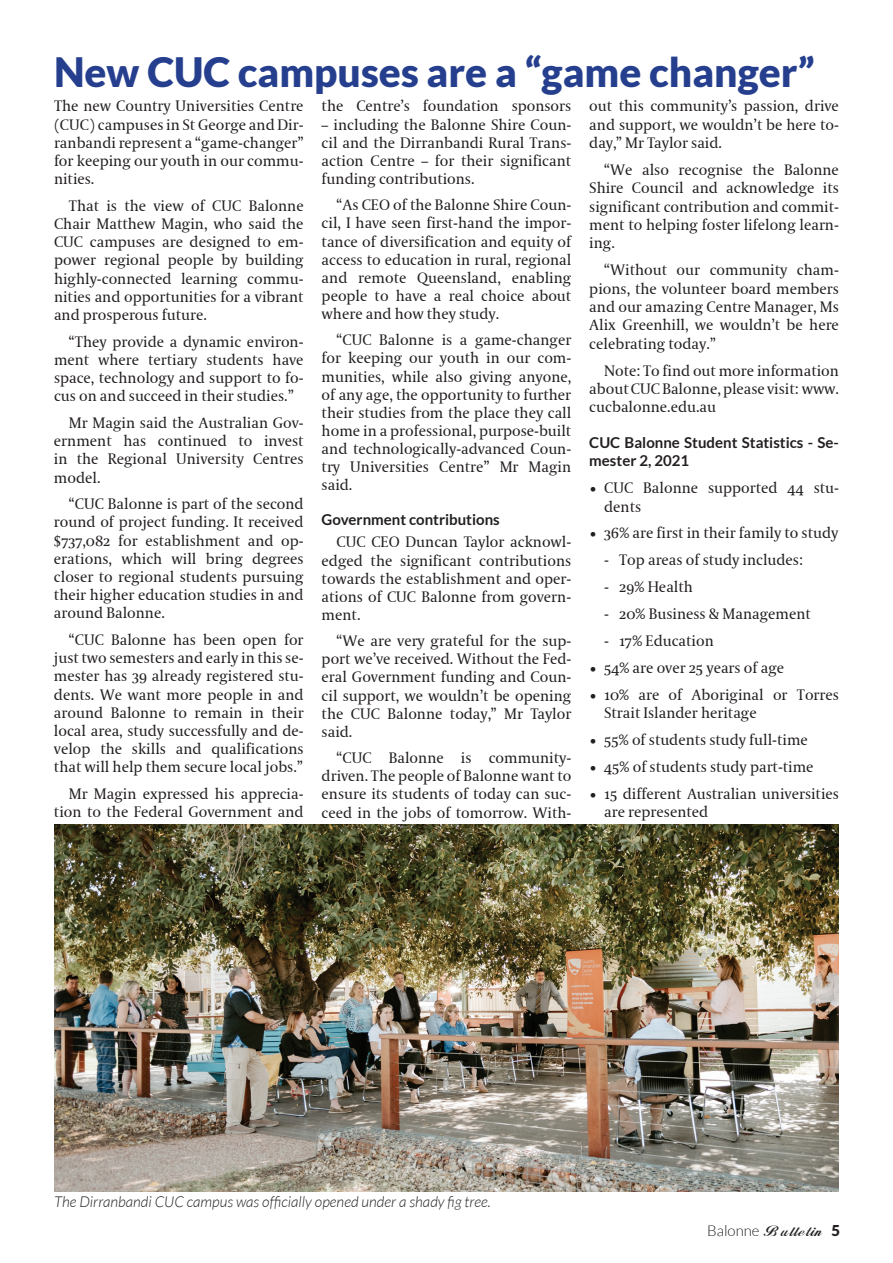
<style>
.page{position:relative;width:893px;height:1263px;background:#fff}
.page>*{position:absolute;margin:0;border:0;box-sizing:border-box;transform-origin:0 0}
.t1{font:900 40.5px "Lato";color:#253f8e}
.t2{font:15px/18.1px "Coranto W01 2";color:#231f20;text-align:justify}
.t3{font:700 15px/18.5px "Lato";color:#231f20}
.t4{font:italic 300 15px "Lato";color:#231f20}
.t5{font:15px "Alison";color:#231f20}
.s1{font-family:"Lato";font-weight:300}
.s2{font-family:"Lato";font-weight:900}
</style>
<div class="page">
<img style="left:54px;top:825px;width:785px;height:367px">
<h1 class="t1" style="left:54px;top:48px;width:762px">New CUC campuses are a “game changer”</h1>
<p class="t2" style="left:589px;top:97px;width:251px">out this community’s passion, drive and support, we wouldn’t be here to&shy;day,” Mr Taylor said.</p>
<p class="t2" style="left:589px;top:160px;width:251px;text-indent:15px">“We also recognise the Balonne Shire Council and acknowledge its significant contribution and commit&shy;ment to helping foster lifelong learn&shy;ing.</p>
<p class="t2" style="left:589px;top:261px;width:251px;text-indent:15px">“Without our community cham&shy;pions, the volunteer board members and our amazing Centre Manager, Ms Alix Greenhill, we wouldn’t be here celebrating today.”</p>
<p class="t2" style="left:589px;top:361px;width:251px;text-indent:15px">Note: To find out more information about CUC Balonne, please visit: www. cucbalonne.edu.au</p>
<p class="t3" style="left:589px;top:433px;width:251px">CUC Balonne Student Statistics - Se&shy;mester 2, 2021</p>
<p class="t2" style="left:604px;top:479px;width:236px;text-indent:-15px">• CUC Balonne supported 44 stu&shy;dents</p>
<p class="t2" style="left:589px;top:524px;width:250px">• 36% are first in their family to study</p>
<p class="t2" style="left:604px;top:551px;width:200px">- Top areas of study includes:</p>
<p class="t2" style="left:604px;top:578px;width:90px">- 29% Health</p>
<p class="t2" style="left:604px;top:605px;width:208px">- 20% Business &amp; Management</p>
<p class="t2" style="left:604px;top:631px;width:111px">- 17% Education</p>
<p class="t2" style="left:589px;top:658px;width:196px">• 54% are over 25 years of age</p>
<p class="t2" style="left:604px;top:685px;width:236px;text-indent:-15px">• 10% are of Aboriginal or Torres<br>Strait Islander heritage</p>
<p class="t2" style="left:589px;top:731px;width:220px">• 55% of students study full-time</p>
<p class="t2" style="left:589px;top:757px;width:226px">• 45% of students study part-time</p>
<p class="t2" style="left:604px;top:784px;width:236px;text-indent:-15px">• 15 different Australian universities are represented</p>
<p class="t2" style="left:54px;top:97px;width:251px">The new Country Universities Centre (CUC) campuses in St George and Dir&shy;ranbandi represent a “game-changer” for keeping our youth in our commu&shy;nities.</p>
<p class="t2" style="left:54px;top:196px;width:251px;text-indent:15px">That is the view of CUC Balonne Chair Matthew Magin, who said the CUC campuses are designed to em&shy;power regional people by building highly-connected learning commu&shy;nities and opportunities for a vibrant and prosperous future.</p>
<p class="t2" style="left:54px;top:332px;width:251px;text-indent:15px">“They provide a dynamic environ&shy;ment where tertiary students have space, technology and support to fo&shy;cus on and succeed in their studies.”</p>
<p class="t2" style="left:54px;top:414px;width:251px;text-indent:15px">Mr Magin said the Australian Gov&shy;ernment has continued to invest in the Regional University Centres model.</p>
<p class="t2" style="left:54px;top:495px;width:251px;text-indent:15px">“CUC Balonne is part of the second round of project funding. It received $737,082 for establishment and op&shy;erations, which will bring degrees closer to regional students pursuing their higher education studies in and around Balonne.</p>
<p class="t2" style="left:54px;top:631px;width:251px;text-indent:15px">“CUC Balonne has been open for just two semesters and early in this se&shy;mester has 39 already registered stu&shy;dents. We want more people in and around Balonne to remain in their local area, study successfully and de&shy;velop the skills and qualifications that will help them secure local jobs.”</p>
<p class="t2" style="left:54px;top:785px;width:251px;text-align:right">Mr Magin expressed his apprecia&shy;tion to the Federal Government and</p>
<p class="t2" style="left:322px;top:97px;width:251px">the Centre’s foundation sponsors</p>
<p class="t2" style="left:322px;top:115px;width:251px">– including the Balonne Shire Coun&shy;cil and the Dirranbandi Rural Trans&shy;action Centre – for their significant funding contributions.</p>
<p class="t2" style="left:322px;top:196px;width:251px;text-indent:15px">“As CEO of the Balonne Shire Coun&shy;cil, I have seen first-hand the impor&shy;tance of diversification and equity of access to education in rural, regional and remote Queensland, enabling people to have a real choice about where and how they study.</p>
<p class="t2" style="left:322px;top:331px;width:251px;text-indent:15px">“CUC Balonne is a game-changer for keeping our youth in our com&shy;munities, while also giving anyone, of any age, the opportunity to further their studies from the place they call home in a professional, purpose-built and technologically-advanced Coun&shy;try Universities Centre” Mr Magin said.</p>
<p class="t3" style="left:322px;top:510px;width:180px">Government contributions</p>
<p class="t2" style="left:322px;top:533px;width:251px;text-indent:15px">CUC CEO Duncan Taylor acknowl&shy;edged the significant contributions towards the establishment and oper&shy;ations of CUC Balonne from govern&shy;ment.</p>
<p class="t2" style="left:322px;top:632px;width:251px;text-indent:15px">“We are very grateful for the sup&shy;port we’ve received. Without the Fed&shy;eral Government funding and Coun&shy;cil support, we wouldn’t be opening the CUC Balonne today,” Mr Taylor said.</p>
<p class="t2" style="left:322px;top:749px;width:251px;text-indent:15px">“CUC Balonne is community&shy;driven. The people of Balonne want to ensure its students of today can suc&shy;ceed in the jobs of tomorrow. With-</p>
<p class="t4" style="left:54px;top:1193px;width:438px">The Dirranbandi CUC campus was officially opened under a shady fig tree.</p>
<p class="t5" style="left:707px;top:1224px;width:134px"><span class="s1">Balonne</span> Bulletin <span class="s2">5</span></p>
</div>
